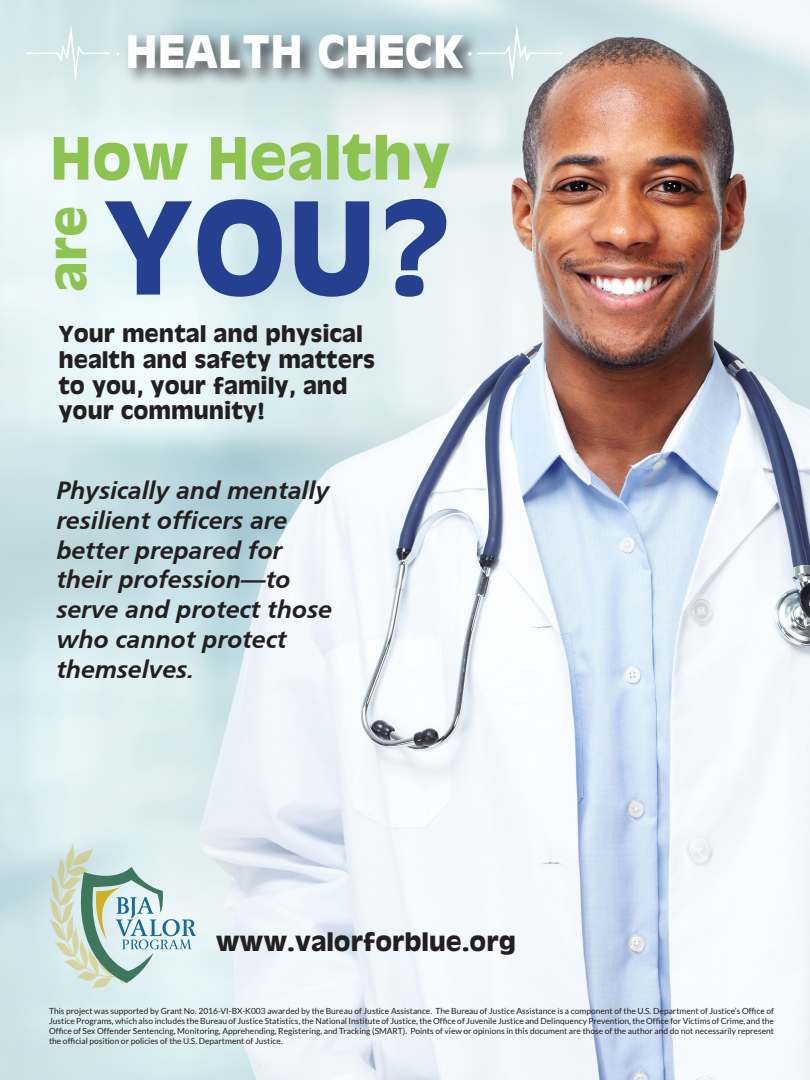
<style>
.page{position:relative;width:810px;height:1080px;background:#fff}
.page>*{position:absolute;margin:0;border:0;box-sizing:border-box;transform-origin:0 0}
.t1{font:700 124.44px "Antique Olive";color:#25408f}
.t2{font:700 56.88px "Antique Olive";color:#8dc451}
.t3{font:700 46.94px "Antique Olive";color:#8dc451}
.t4{font:700 43.88px "Antique Olive";color:#fff}
.text{font:italic 700 24.81px/29.8px "Articulate";color:#231f20}
.text-2{font:700 23.88px "Antique Olive";color:#231f20}
.tag_line{font:700 21.44px/25.8px "Antique Olive";color:#231f20}
.t5{font:8.44px/10.1px "Lato";color:#231f20;text-align:justify}
</style>
<div class="page">
<img style="left:0;top:0;width:810px;height:1080px">
<div style="left:124px;top:30px;width:357px;height:58px;background:#231f20;opacity:.75"></div>
<svg style="left:24px;top:17px;width:96px;height:72px;background:#d7e9eb"></svg>
<svg style="left:467px;top:17px;width:96px;height:72px;background:#ccdee1"></svg>
<svg style="left:49px;top:843px;width:147px;height:146px;background:#c5d9d2"></svg>
<p class="t4" style="left:126px;top:23px;width:339px">HEALTH CHECK</p>
<p class="t2" style="left:50px;top:121px;width:402px">How Healthy</p>
<p class="t3" style="left:38px;top:292px;width:87px;rotate:-90deg">are</p>
<p class="t1" style="left:103px;top:166px;width:350px">YOU?</p>
<p class="tag_line" style="left:58px;top:321px;width:318px">Your mental and physical health and safety matters to you, your family, and your community!</p>
<p class="text" style="left:56px;top:475px;width:277px">Physically and mentally resilient officers are better prepared for their profession—to serve and protect those who cannot protect themselves.</p>
<p class="text-2" style="left:216px;top:926px;width:302px">www.valorforblue.org</p>
<p class="t5" style="left:49px;top:1006px;width:726px">This project was supported by Grant No. 2016-VI-BX-K003 awarded by the Bureau of Justice Assistance. The Bureau of Justice Assistance is a component of the U.S. Department of Justice’s Office of Justice Programs, which also includes the Bureau of Justice Statistics, the National Institute of Justice, the Office of Juvenile Justice and Delinquency Prevention, the Office for Victims of Crime, and the Office of Sex Offender Sentencing, Monitoring, Apprehending, Registering, and Tracking (SMART). Points of view or opinions in this document are those of the author and do not necessarily represent the official position or policies of the U.S. Department of Justice.</p>
</div>
